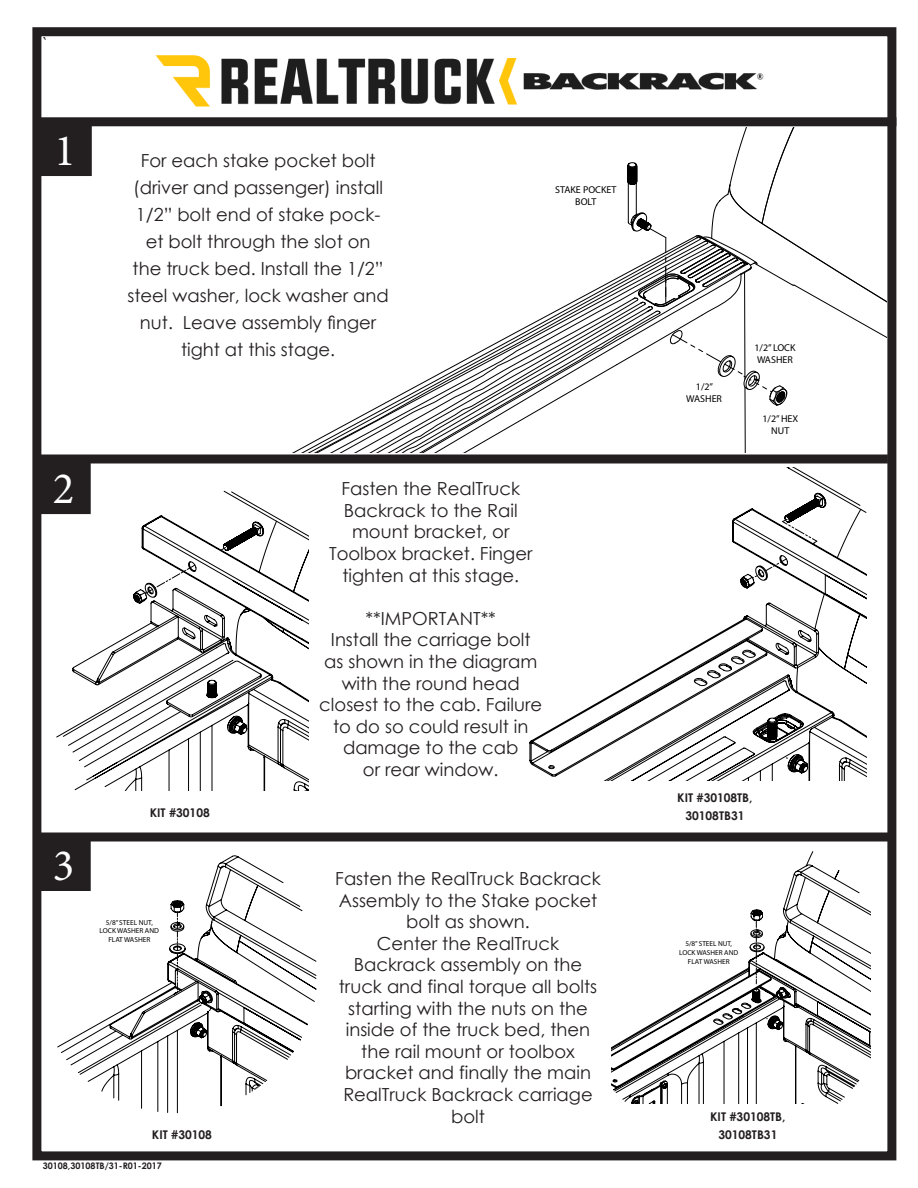
<style>
.page{position:relative;width:918px;height:1188px;background:#fff}
.page>*{position:absolute;margin:0;border:0;box-sizing:border-box;transform-origin:0 0}
.t1{font:45px "Minion Pro";color:#fff}
.t2{font:18px/21.6px "Century Gothic";color:#231f20;text-align:center}
.t3{font:18px "Minion Pro";color:#231f20}
.t4{font:700 12px/18px "Century Gothic";color:#231f20;text-align:center}
.t5{font:9.9px/11.9px "Myriad Pro";color:#000;text-align:center}
.t6{font:700 9px "Century Gothic";color:#231f20}
.t7{font:7.2px/8.7px "Myriad Pro";color:#000;text-align:center}
</style>
<div class="page">
<div style="left:32px;top:27px;width:864px;height:1133px;border:9px solid #231f20"></div>
<div style="left:35px;top:117px;width:861px;height:9px;background:#231f20"></div>
<svg style="left:57px;top:491px;width:252px;height:299px"></svg>
<svg style="left:221px;top:547px;width:5px;height:3px"></svg>
<svg style="left:145px;top:565px;width:50px;height:29px"></svg>
<svg style="left:134px;top:595px;width:5px;height:6px"></svg>
<svg style="left:167px;top:661px;width:94px;height:56px"></svg>
<svg style="left:58px;top:856px;width:258px;height:257px"></svg>
<svg style="left:177px;top:912px;width:1px;height:80px"></svg>
<svg style="left:529px;top:468px;width:337px;height:313px"></svg>
<svg style="left:742px;top:559px;width:45px;height:27px"></svg>
<svg style="left:782px;top:519px;width:35px;height:25px"></svg>
<svg style="left:731px;top:650px;width:25px;height:14px"></svg>
<svg style="left:694px;top:670px;width:26px;height:16px"></svg>
<svg style="left:611px;top:851px;width:259px;height:253px"></svg>
<svg style="left:741px;top:1003px;width:10px;height:6px"></svg>
<svg style="left:713px;top:1013px;width:19px;height:12px"></svg>
<svg style="left:750px;top:920px;width:15px;height:73px"></svg>
<div style="left:37px;top:838px;width:53px;height:52px;background:#231f20"></div>
<div style="left:37px;top:837px;width:54px;height:54px;border:2px solid #231f20"></div>
<div style="left:37px;top:461px;width:53px;height:52px;background:#231f20"></div>
<div style="left:37px;top:460px;width:54px;height:54px;border:2px solid #231f20"></div>
<div style="left:39px;top:123px;width:52px;height:52px;background:#231f20"></div>
<div style="left:38px;top:122px;width:54px;height:54px;border:2px solid #231f20"></div>
<div style="left:37px;top:454px;width:851px;height:10px;background:#231f20"></div>
<div style="left:40px;top:832px;width:852px;height:10px;background:#231f20"></div>
<svg style="left:292px;top:127px;width:595px;height:326px"></svg>
<img style="left:155px;top:55px;width:609px;height:52px">
<p class="t3" style="left:41px;top:31px;width:9px">`</p>
<p class="t1" style="left:54px;top:121px;width:23px">1</p>
<p class="t1" style="left:53px;top:459px;width:23px">2</p>
<p class="t1" style="left:53px;top:836px;width:23px">3</p>
<p class="t2" style="left:127px;top:147px;width:263px;line-height:27px">For each stake pocket bolt (driver and passenger) install<br>1/2” bolt end of stake pock&shy;et bolt through the slot on<br>the truck bed. Install the 1/2” steel washer, lock washer and nut. Leave assembly finger tight at this stage.</p>
<p class="t5" style="left:555px;top:184px;width:63px">STAKE POCKET<br>BOLT</p>
<p class="t2" style="left:329px;top:478px;width:205px">Fasten the RealTruck<br>Backrack to the Rail mount bracket, or<br>Toolbox bracket. Finger tighten at this stage.</p>
<p class="t2" style="left:319px;top:607px;width:224px">**IMPORTANT**<br>Install the carriage bolt as shown in the diagram with the round head closest to the cab. Failure to do so could result in damage to the cab<br>or rear window.</p>
<p class="t5" style="left:686px;top:380px;width:37px">1/2”<br>WASHER</p>
<p class="t5" style="left:754px;top:342px;width:42px;text-align:left">1/2” LOCK<br>WASHER</p>
<p class="t5" style="left:762px;top:412px;width:37px">1/2” HEX<br>NUT</p>
<p class="t4" style="left:677px;top:788px;width:77px">KIT #30108TB,</p>
<p class="t4" style="left:150px;top:803px;width:61px">KIT #30108</p>
<p class="t4" style="left:685px;top:806px;width:61px">30108TB31</p>
<p class="t7" style="left:100px;top:918px;width:61px">5/8” STEEL NUT,<br>LOCK WASHER AND<br>FLAT WASHER</p>
<p class="t4" style="left:152px;top:1125px;width:61px">KIT #30108</p>
<p class="t2" style="left:335px;top:867px;width:267px">Fasten the RealTruck Backrack<br>Assembly to the Stake pocket bolt as shown.<br>Center the RealTruck<br>Backrack assembly on the truck and final torque all bolts starting with the nuts on the inside of the truck bed, then the rail mount or toolbox bracket and finally the main<br>RealTruck Backrack carriage bolt</p>
<p class="t7" style="left:679px;top:940px;width:60px">5/8” STEEL NUT,<br>LOCK WASHER AND<br>FLAT WASHER</p>
<p class="t4" style="left:710px;top:1108px;width:77px">KIT #30108TB,<br>30108TB31</p>
<p class="t6" style="left:43px;top:1159px;width:121px">30108,30108TB/31-R01-2017</p>
</div>
